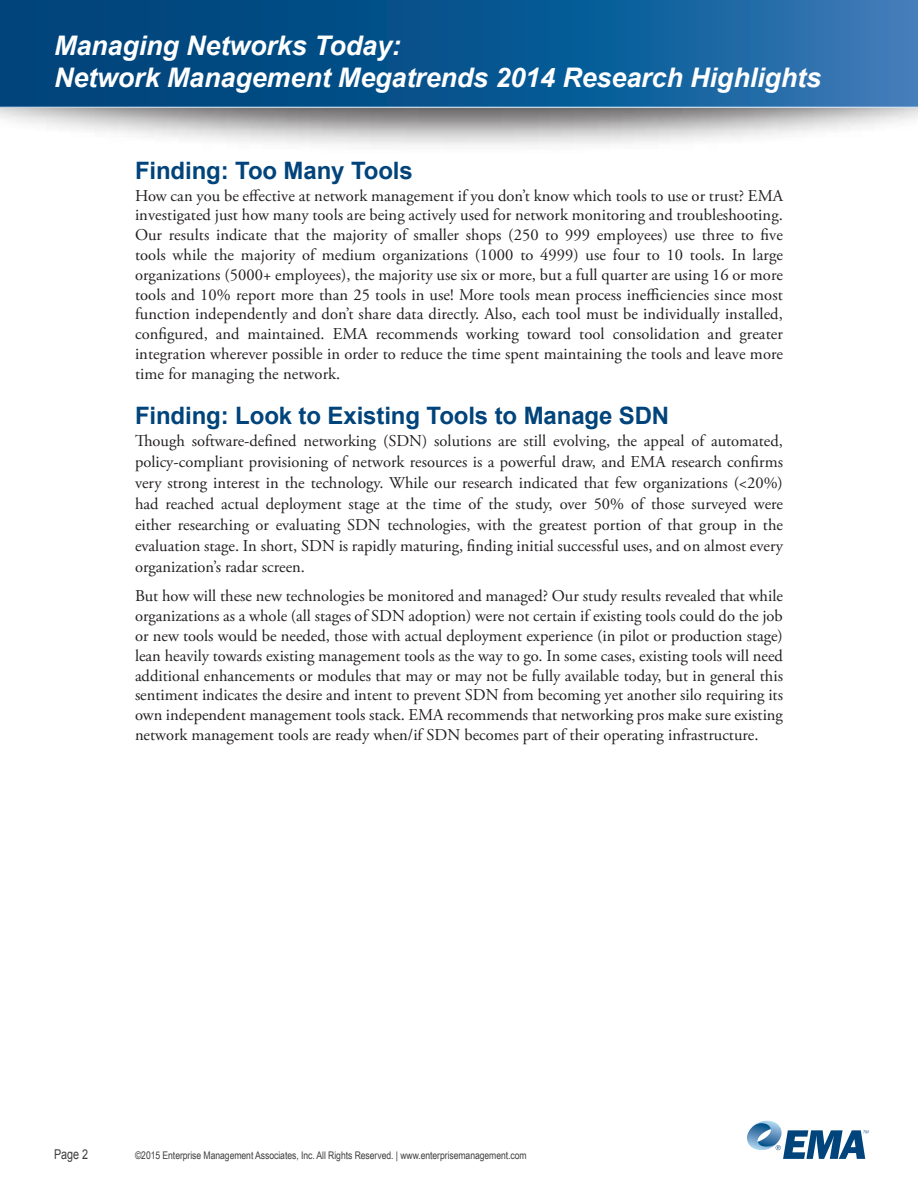
<style>
.page{position:relative;width:918px;height:1188px;background:#fff}
.page>*{position:absolute;margin:0;border:0;box-sizing:border-box;transform-origin:0 0}
.t1{font:italic 700 27px/32.4px "Arial";letter-spacing:-.005em;color:#fff}
.Heading_1{font:700 24px "Arial";letter-spacing:-.005em;color:#00447b}
.t2{font:16.5px/19.8px "Adobe Garamond Pro";color:#231f20;text-align:justify}
.t3{font:13.5px "Arial";color:#3e3e3f;scale:.8 1}
.t4{font:10.5px "Arial Narrow";letter-spacing:-.005em;color:#3e3e3f}
</style>
<div class="page">
<div style="left:0;top:0;width:918px;height:155px;background:#231f20;opacity:.75"></div>
<svg style="left:0;top:0;width:918px;height:108px;background:#105993"></svg>
<svg style="left:747px;top:1121px;width:122px;height:38px"></svg>
<h1 class="t1" style="left:54px;top:30px;width:769px">Managing Networks Today:<br>Network Management Megatrends 2014 Research Highlights</h1>
<p class="Heading_1" style="left:135px;top:155px;width:279px">Finding: Too Many Tools</p>
<p class="t2" style="left:135px;top:186px;width:650px">How can you be effective at network management if you don’t know which tools to use or trust? EMA investigated just how many tools are being actively used for network monitoring and troubleshooting.<br>Our results indicate that the majority of smaller shops (250 to 999 employees) use three to five tools while the majority of medium organizations (1000 to 4999) use four to 10 tools. In large organizations (5000+ employees), the majority use six or more, but a full quarter are using 16 or more tools and 10% report more than 25 tools in use! More tools mean process inefficiencies since most function independently and don’t share data directly. Also, each tool must be individually installed, configured, and maintained. EMA recommends working toward tool consolidation and greater integration wherever possible in order to reduce the time spent maintaining the tools and leave more time for managing the network.</p>
<p class="Heading_1" style="left:135px;top:400px;width:536px">Finding: Look to Existing Tools to Manage SDN</p>
<p class="t2" style="left:135px;top:431px;width:650px;line-height:21px">Though software-defined networking (SDN) solutions are still evolving, the appeal of automated, policy-compliant provisioning of network resources is a powerful draw, and EMA research confirms very strong interest in the technology. While our research indicated that few organizations (&lt;20%) had reached actual deployment stage at the time of the study, over 50% of those surveyed were either researching or evaluating SDN technologies, with the greatest portion of that group in the evaluation stage. In short, SDN is rapidly maturing, finding initial successful uses, and on almost every organization’s radar screen.</p>
<p class="t2" style="left:135px;top:587px;width:650px">But how will these new technologies be monitored and managed? Our study results revealed that while organizations as a whole (all stages of SDN adoption) were not certain if existing tools could do the job or new tools would be needed, those with actual deployment experience (in pilot or production stage) lean heavily towards existing management tools as the way to go. In some cases, existing tools will need additional enhancements or modules that may or may not be fully available today, but in general this sentiment indicates the desire and intent to prevent SDN from becoming yet another silo requiring its own independent management tools stack. EMA recommends that networking pros make sure existing network management tools are ready when/if SDN becomes part of their operating infrastructure.</p>
<p class="t3" style="left:54px;top:1145px;width:44px">Page 2</p>
<p class="t4" style="left:135px;top:1147px;width:393px">©2015 Enterprise Management Associates, Inc. All Rights Reserved. | www.enterprisemanagement.com</p>
</div>
